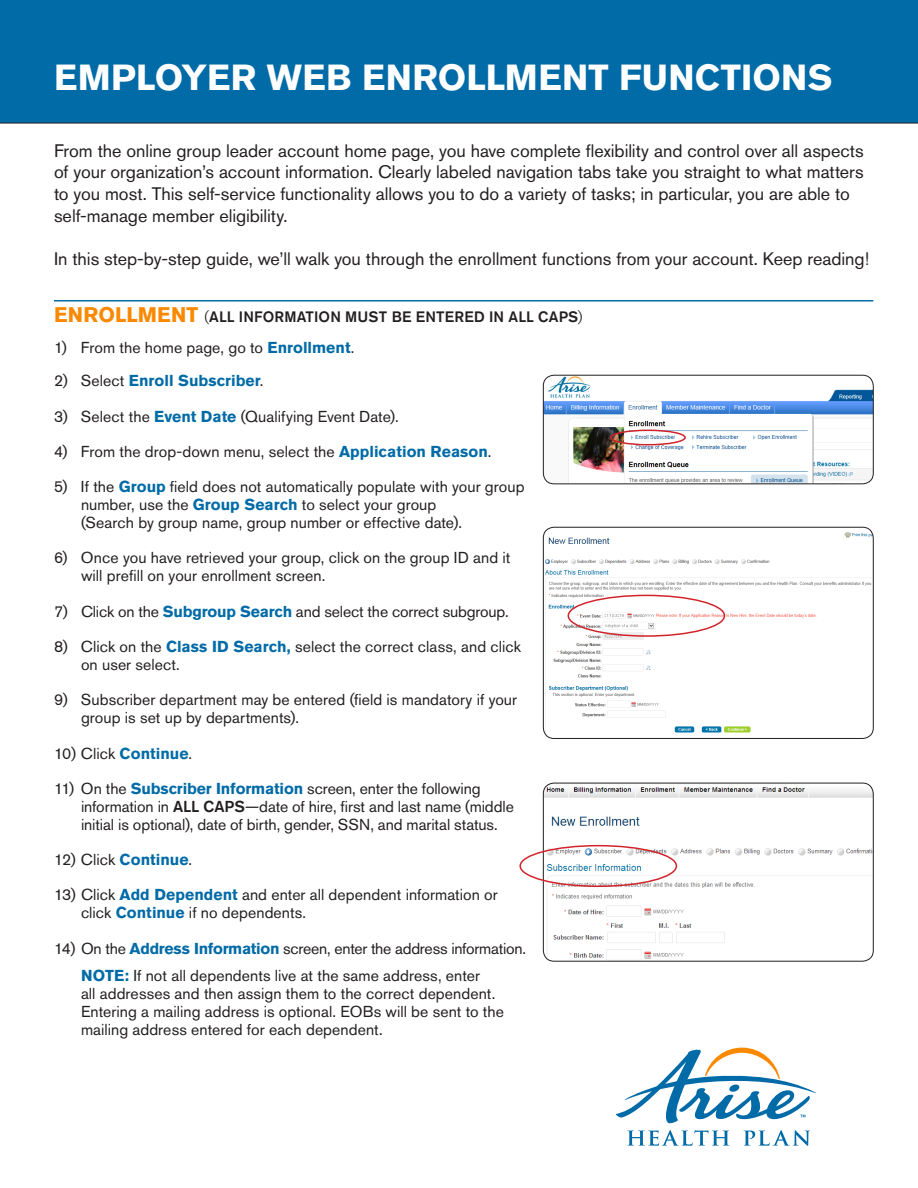
<style>
.page{position:relative;width:918px;height:1188px;background:#fff}
.page>*{position:absolute;margin:0;border:0;box-sizing:border-box;transform-origin:0 0}
.t1{font:700 36px "Akzidenz Grotesk BE";letter-spacing:.005em;color:#fff}
.Body{font:18px/21.6px "Akzidenz Grotesk BE";color:#231f20}
.Body-2{font:15.75px/18px "Akzidenz Grotesk BE";letter-spacing:.005em;color:#231f20}
.Body-3{font:700 15.75px "Akzidenz Grotesk BE";letter-spacing:.005em;color:#006ba7}
.t2{font:500 15px "Akzidenz Grotesk BE";letter-spacing:.01em;color:#231f20}
.s1{font-weight:700;font-size:21px;color:#fa8900}
.s2{font-weight:300}
.s3{font-weight:700;color:#006ba7}
.s4{font-weight:400;color:#231f20}
.s5{font-weight:500}
</style>
<div class="page">
<div style="left:0;top:0;width:918px;height:123px;background:#006ba7"></div>
<hr style="left:54px;top:300px;width:819px;height:2px;background:#006ba7">
<img style="left:543px;top:375px;width:330px;height:109px">
<div style="left:543px;top:375px;width:330px;height:109px;border:1px solid #231f20;border-radius:11px"></div>
<img style="left:543px;top:783px;width:330px;height:178px">
<div style="left:543px;top:783px;width:330px;height:178px;border:1px solid #231f20;border-radius:11px"></div>
<svg style="left:616px;top:1048px;width:200px;height:98px"></svg>
<div style="left:519px;top:845px;width:158px;height:42px;border:2px solid #d1232a;border-radius:50%"></div>
<div style="left:610px;top:430px;width:76px;height:16px;border:2px solid #d1232a;border-radius:50%"></div>
<img style="left:543px;top:527px;width:330px;height:211px">
<div style="left:543px;top:527px;width:330px;height:212px;border:1px solid #231f20;border-radius:11px"></div>
<div style="left:568px;top:595px;width:157px;height:42px;border:2px solid #d1232a;border-radius:50%"></div>
<svg style="left:603px;top:641px;width:71px;height:6px"></svg>
<p class="t1" style="left:54px;top:57px;width:780px">EMPLOYER WEB ENROLLMENT FUNCTIONS</p>
<p class="Body" style="left:54px;top:140px;width:811px">From the online group leader account home page, you have complete flexibility and control over all aspects of your organization’s account information. Clearly labeled navigation tabs take you straight to what matters to you most. This self-service functionality allows you to do a variety of tasks; in particular, you are able to self-manage member eligibility.</p>
<p class="Body" style="left:54px;top:248px;width:817px">In this step-by-step guide, we’ll walk you through the enrollment functions from your account. Keep reading!</p>
<p class="t2" style="left:54px;top:307px;width:530px"><span class="s1">ENROLLMENT</span> <span class="s2">(</span>ALL INFORMATION MUST BE ENTERED IN ALL CAPS<span class="s2">)</span></p>
<p class="Body-2" style="left:54px;top:339px;width:302px">1) From the home page, go to <span class="s3">Enrollment</span>.</p>
<p class="Body-3" style="left:54px;top:372px;width:211px"><span class="s4">2) Select</span> Enroll Subscriber<span class="s4">.</span></p>
<p class="Body-2" style="left:54px;top:407px;width:346px">3) Select the <span class="s3">Event Date</span> (Qualifying Event Date).</p>
<p class="Body-2" style="left:54px;top:442px;width:439px">4) From the drop-down menu, select the <span class="s3">Application Reason</span>.</p>
<p class="Body-2" style="left:81px;top:478px;width:445px;text-indent:-27px">5) If the <span class="s3">Group</span> field does not automatically populate with your group number, use the <span class="s3">Group Search</span> to select your group<br>(Search by group name, group number or effective date).</p>
<p class="Body-2" style="left:81px;top:549px;width:431px;text-indent:-27px">6) Once you have retrieved your group, click on the group ID and it will prefill on your enrollment screen.</p>
<p class="Body-2" style="left:54px;top:602px;width:456px">7) Click on the <span class="s3">Subgroup Search</span> and select the correct subgroup.</p>
<p class="Body-2" style="left:81px;top:637px;width:441px;text-indent:-27px">8) Click on the <span class="s3">Class ID Search,</span> select the correct class, and click on user select.</p>
<p class="Body-2" style="left:81px;top:691px;width:438px;text-indent:-27px">9) Subscriber department may be entered (field is mandatory if your group is set up by departments).</p>
<p class="Body-2" style="left:54px;top:744px;width:140px">10) Click <span class="s3">Continue</span>.</p>
<p class="Body-2" style="left:81px;top:779px;width:434px;text-indent:-27px">11) On the <span class="s3">Subscriber Information</span> screen, enter the following information in <span class="s5">ALL CAPS</span>—date of hire, first and last name (middle initial is optional), date of birth, gender, SSN, and marital status.</p>
<p class="Body-2" style="left:54px;top:851px;width:140px">12) Click <span class="s3">Continue</span>.</p>
<p class="Body-2" style="left:81px;top:886px;width:418px;text-indent:-27px">13) Click <span class="s3">Add Dependent</span> and enter all dependent information or click <span class="s3">Continue</span> if no dependents.</p>
<p class="Body-2" style="left:81px;top:935px;width:446px;line-height:27px;text-indent:-27px">14) On the <span class="s3">Address Information</span> screen, enter the address information.<br><span class="s3">NOTE:</span> If not all dependents live at the same address, enter</p>
<p class="Body-2" style="left:81px;top:984px;width:425px">all addresses and then assign them to the correct dependent.<br>Entering a mailing address is optional. EOBs will be sent to the mailing address entered for each dependent.</p>
</div>
